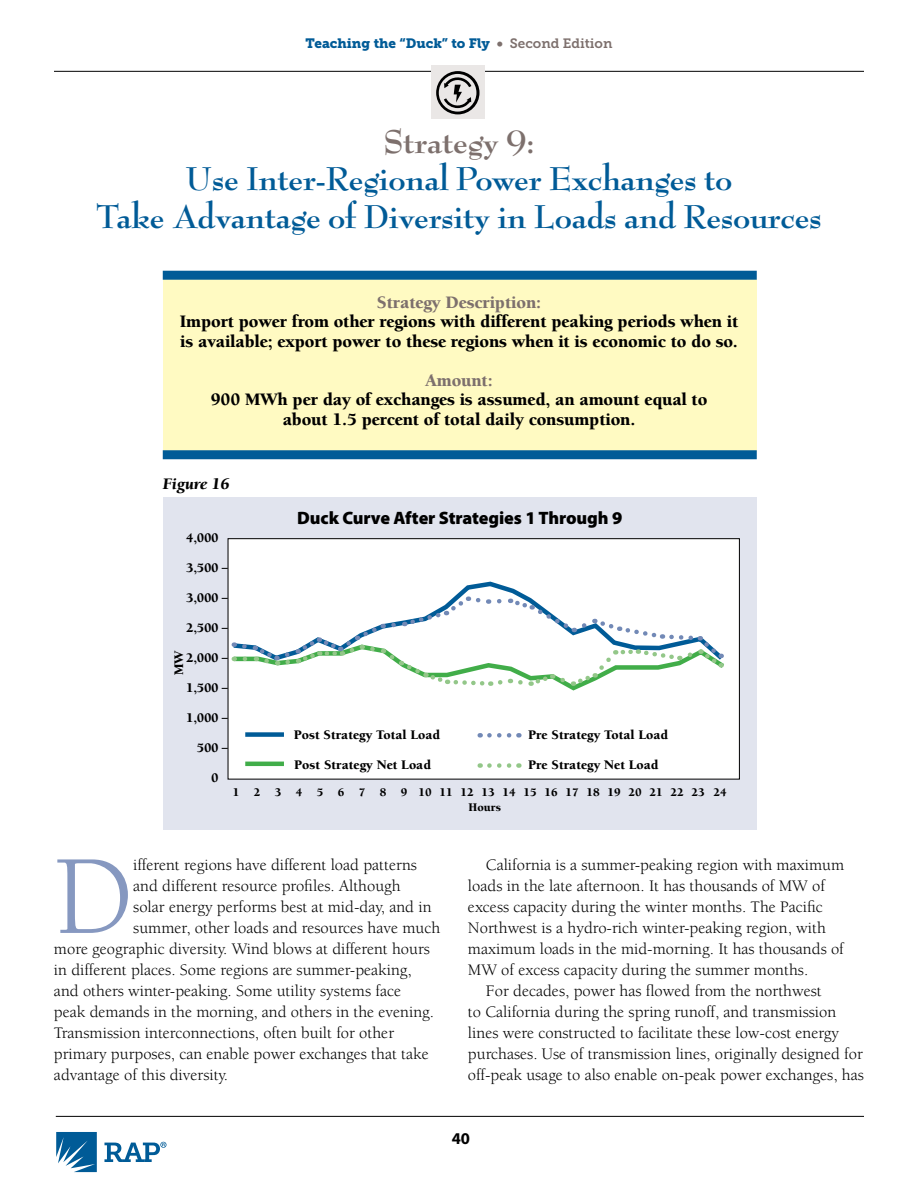
<style>
.page{position:relative;width:918px;height:1188px;background:#fff}
.page>*{position:absolute;margin:0;border:0;box-sizing:border-box;transform-origin:0 0}
.t1{font:115.65px "Berkeley Std";color:#8698c0}
.t2{font:700 36px/37.5px "Bernhard Modern Std";letter-spacing:-.01em;color:#005b97;text-align:center}
.t3{font:700 36px "Bernhard Modern Std";letter-spacing:-.01em;color:#7d706d}
.t4{font:900 18px/19.5px "Berkeley Std";letter-spacing:-.01em;color:#000}
.t5{font:900 18px "Myriad Pro";letter-spacing:-.005em;color:#000}
.t6{font:900 18px "Berkeley Std";letter-spacing:-.01em;color:#7d706d}
.t7{font:16.5px/21px "Berkeley Std";color:#000}
.t8{font:italic 900 16.5px "Berkeley Std";color:#000}
.t9{font:700 16.5px "Myriad Pro";color:#000}
.t10{font:900 13.5px "Berkeley Std";color:#000}
.t11{font:13.5px "Museo Slab 900";color:#005b97}
.t12{font:900 12px "Berkeley Std";color:#000}
.s1{color:#7d706d}
.s2{font-family:"Museo Slab 700";color:#7d706d}
</style>
<div class="page">
<hr style="left:54px;top:71px;width:810px;height:1px;background:#000">
<svg style="left:56px;top:1132px;width:41px;height:40px"></svg>
<svg style="left:104px;top:1142px;width:62px;height:20px"></svg>
<hr style="left:56px;top:1116px;width:808px;height:1px;background:#000">
<div style="left:163px;top:279px;width:594px;height:173px;background:#fffac2"></div>
<div style="left:163px;top:497px;width:594px;height:333px;background:#e1e4ee"></div>
<div style="left:227px;top:538px;width:513px;height:242px;background:#fff"></div>
<div style="left:245px;top:732px;width:39px;height:5px;background:#005b97"></div>
<svg style="left:489px;top:763px;width:30px;height:5px"></svg>
<svg style="left:489px;top:733px;width:30px;height:5px"></svg>
<hr style="left:245px;top:762px;width:39px;height:4px;background:#41ad49">
<div style="left:163px;top:271px;width:594px;height:9px;background:#005b97"></div>
<div style="left:163px;top:450px;width:594px;height:9px;background:#005b97"></div>
<svg style="left:222px;top:579px;width:507px;height:114px;background:#ebf2f1"></svg>
<div style="left:431px;top:65px;width:54px;height:54px;background:#eae7e6"></div>
<svg style="left:436px;top:71px;width:43px;height:43px"></svg>
<p class="t11" style="left:305px;top:35px;width:309px">Teaching the “Duck” to Fly <span class="s1">•</span> <span class="s2">Second Edition</span></p>
<h2 class="t3" style="left:383px;top:122px;width:153px">Strategy 9:</h2>
<h2 class="t2" style="left:96px;top:161px;width:727px">Use Inter-Regional Power Exchanges to<br>Take Advantage of Diversity in Loads and Resources</h2>
<p class="t6" style="left:377px;top:293px;width:166px">Strategy Description:</p>
<p class="t4" style="left:180px;top:312px;width:560px">Import power from other regions with different peaking periods when it is available; export power to these regions when it is economic to do so.</p>
<p class="t6" style="left:425px;top:371px;width:69px">Amount:</p>
<p class="t4" style="left:211px;top:390px;width:498px;text-align:center">900 MWh per day of exchanges is assumed, an amount equal to about 1.5 percent of total daily consumption.</p>
<p class="t8" style="left:163px;top:475px;width:68px">Figure 16</p>
<p class="t10" style="left:186px;top:531px;width:34px">4,000</p>
<p class="t10" style="left:186px;top:561px;width:34px">3,500</p>
<p class="t10" style="left:186px;top:591px;width:34px">3,000</p>
<p class="t10" style="left:186px;top:621px;width:34px">2,500</p>
<p class="t10" style="left:186px;top:651px;width:34px">2,000</p>
<p class="t10" style="left:186px;top:681px;width:34px">1,500</p>
<p class="t10" style="left:186px;top:711px;width:34px">1,000</p>
<p class="t10" style="left:197px;top:741px;width:23px">500</p>
<p class="t10" style="left:211px;top:771px;width:9px">0</p>
<p class="t10" style="left:172px;top:675px;width:27px;rotate:-90deg">MW</p>
<p class="t5" style="left:297px;top:505px;width:327px">Duck Curve After Strategies 1 Through 9</p>
<p class="t10" style="left:294px;top:728px;width:148px">Post Strategy Total Load</p>
<p class="t10" style="left:294px;top:757px;width:138px">Post Strategy Net Load</p>
<p class="t10" style="left:528px;top:728px;width:141px">Pre Strategy Total Load</p>
<p class="t10" style="left:528px;top:757px;width:132px">Pre Strategy Net Load</p>
<p class="t12" style="left:233px;top:785px;width:496px">1 2 3 4 5 6 7 8 9 101112131415161718192021222324</p>
<h1 class="t1" style="left:54px;top:835px;width:81px">D</h1>
<p class="t7" style="left:133px;top:855px;width:285px">ifferent regions have different load patterns</p>
<p class="t7" style="left:133px;top:876px;width:269px">and different resource profiles. Although</p>
<p class="t7" style="left:133px;top:897px;width:300px">solar energy performs best at mid-day, and in</p>
<p class="t7" style="left:133px;top:918px;width:309px">summer, other loads and resources have much</p>
<p class="t7" style="left:54px;top:939px;width:377px">more geographic diversity. Wind blows at different hours</p>
<p class="t7" style="left:54px;top:960px;width:359px">in different places. Some regions are summer-peaking,</p>
<p class="t7" style="left:54px;top:981px;width:349px">and others winter-peaking. Some utility systems face</p>
<p class="t7" style="left:54px;top:1002px;width:382px">peak demands in the morning, and others in the evening.</p>
<p class="t7" style="left:54px;top:1023px;width:342px">Transmission interconnections, often built for other</p>
<p class="t7" style="left:54px;top:1044px;width:376px">primary purposes, can enable power exchanges that take</p>
<p class="t7" style="left:54px;top:1065px;width:176px">advantage of this diversity.</p>
<p class="t12" style="left:469px;top:801px;width:34px">Hours</p>
<p class="t7" style="left:468px;top:855px;width:378px;text-indent:18px">California is a summer-peaking region with maximum loads in the late afternoon. It has thousands of MW of excess capacity during the winter months. The Pacific Northwest is a hydro-rich winter-peaking region, with maximum loads in the mid-morning. It has thousands of MW of excess capacity during the summer months.</p>
<p class="t7" style="left:468px;top:981px;width:397px;text-indent:18px">For decades, power has flowed from the northwest<br>to California during the spring runoff, and transmission lines were constructed to facilitate these low-cost energy purchases. Use of transmission lines, originally designed for off-peak usage to also enable on-peak power exchanges, has</p>
<p class="t9" style="left:452px;top:1130px;width:20px">40</p>
</div>
